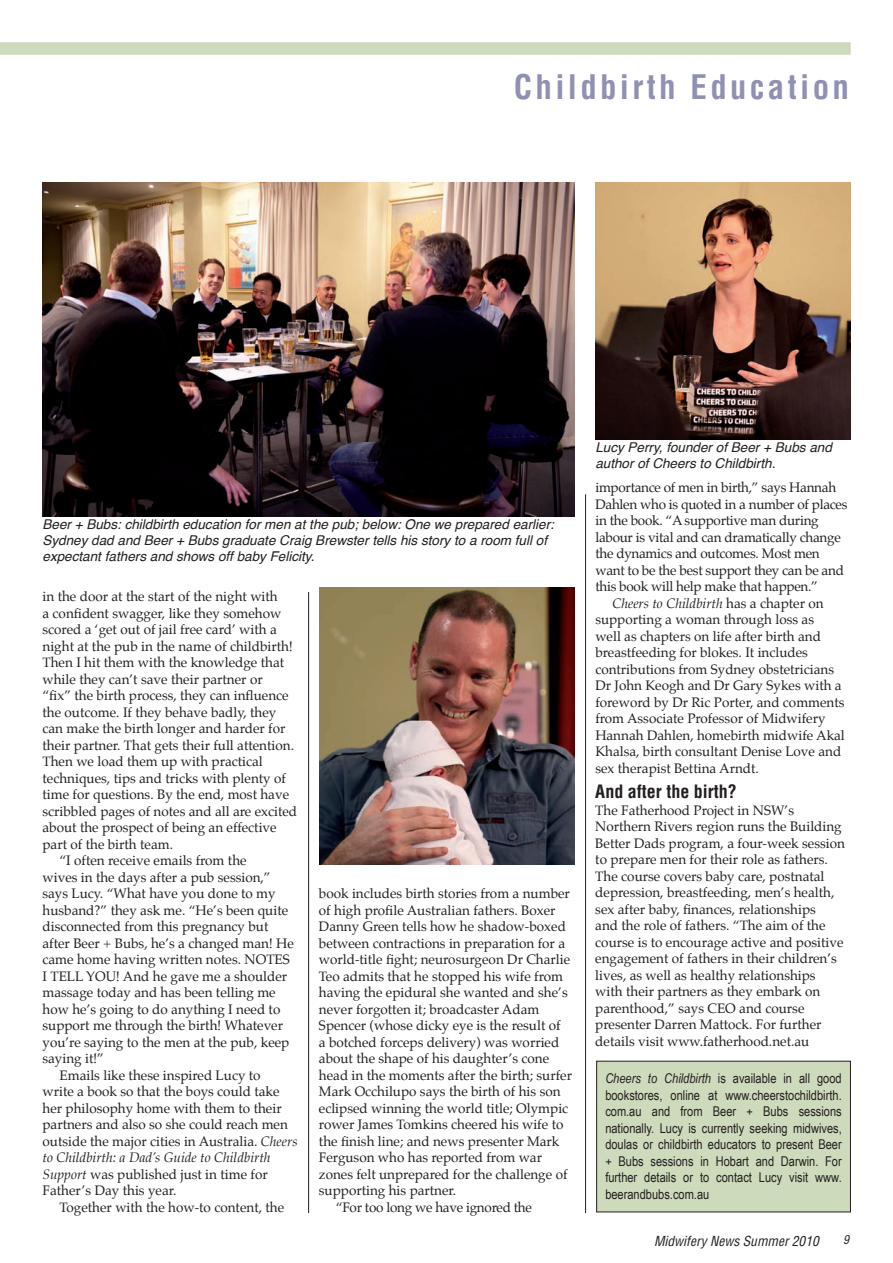
<style>
.page{position:relative;width:893px;height:1263px;background:#fff}
.page>*{position:absolute;margin:0;border:0;box-sizing:border-box;transform-origin:0 0}
.t1{font:700 condensed 33px "Helvetica";letter-spacing:.1em;color:#9090b3}
.sub_heads{font:700 condensed 18px "Helvetica";color:#231f20}
.Body_Text{font:13.5px/16.5px "Palatino";color:#231f20}
.Body_Text-2{font:13.5px/16.5px "Arial Narrow";color:#231f20;text-align:justify}
.Body_Text-3{font:13.5px/16.5px "Palatino";letter-spacing:-.02em;color:#231f20}
.t2{font:italic 13.5px/16.2px "Helvetica";color:#231f20}
.t3{font:italic condensed 13.5px "Helvetica";color:#231f20}
.t4{font:italic condensed 12px "Helvetica";color:#231f20}
.s1{font-style:italic}
</style>
<div class="page">
<div style="left:0;top:43px;width:850px;height:12px;background:#cddabb"></div>
<img style="left:43px;top:183px;width:531px;height:333px">
<img style="left:320px;top:588px;width:254px;height:276px">
<img style="left:595px;top:183px;width:255px;height:256px">
<hr style="left:308px;top:592px;width:1px;height:621px;background:#231f20">
<hr style="left:585px;top:494px;width:1px;height:719px;background:#231f20">
<div style="left:597px;top:1061px;width:253px;height:151px;background:#cddabb"></div>
<div style="left:596px;top:1061px;width:255px;height:151px;border:1px solid #231f20"></div>
<p class="t1" style="left:514px;top:66px;width:336px">Childbirth Education</p>
<p class="t2" style="left:43px;top:516px;width:513px">Beer + Bubs: childbirth education for men at the pub; below: One we prepared earlier:<br>Sydney dad and Beer + Bubs graduate Craig Brewster tells his story to a room full of expectant fathers and shows off baby Felicity.</p>
<p class="Body_Text" style="left:43px;top:589px;width:256px">in the door at the start of the night with<br>a confident swagger, like they somehow scored a ‘get out of jail free card’ with a night at the pub in the name of childbirth!<br>Then I hit them with the knowledge that while they can’t save their partner or<br>“fix” the birth process, they can influence the outcome. If they behave badly, they can make the birth longer and harder for their partner. That gets their full attention.<br>Then we load them up with practical techniques, tips and tricks with plenty of time for questions. By the end, most have scribbled pages of notes and all are excited about the prospect of being an effective part of the birth team.</p>
<p class="Body_Text" style="left:43px;top:853px;width:253px;text-indent:17px">“I often receive emails from the<br>wives in the days after a pub session,” says Lucy. “What have you done to my husband?” they ask me. “He’s been quite disconnected from this pregnancy but after Beer + Bubs, he’s a changed man! He came home having written notes. NOTES I TELL YOU! And he gave me a shoulder massage today and has been telling me how he’s going to do anything I need to support me through the birth! Whatever you’re saying to the men at the pub, keep saying it!”</p>
<p class="Body_Text" style="left:43px;top:1068px;width:257px;text-indent:17px">Emails like these inspired Lucy to<br>write a book so that the boys could take her philosophy home with them to their partners and also so she could reach men outside the major cities in Australia. <span class="s1">Cheers to Childbirth: a Dad’s Guide to Childbirth Support</span> was published just in time for Father’s Day this year.</p>
<p class="Body_Text" style="left:60px;top:1200px;width:226px">Together with the how-to content, the</p>
<p class="Body_Text" style="left:319px;top:886px;width:255px">book includes birth stories from a number of high profile Australian fathers. Boxer Danny Green tells how he shadow-boxed between contractions in preparation for a world-title fight; neurosurgeon Dr Charlie Teo admits that he stopped his wife from having the epidural she wanted and she’s never forgotten it; broadcaster Adam Spencer (whose dicky eye is the result of<br>a botched forceps delivery) was worried about the shape of his daughter’s cone head in the moments after the birth; surfer Mark Occhilupo says the birth of his son eclipsed winning the world title; Olympic rower James Tomkins cheered his wife to the finish line; and news presenter Mark Ferguson who has reported from war zones felt unprepared for the challenge of supporting his partner.</p>
<p class="Body_Text-3" style="left:336px;top:1200px;width:197px">“For too long we have ignored the</p>
<p class="t2" style="left:595px;top:439px;width:238px">Lucy Perry, founder of Beer + Bubs and author of Cheers to Childbirth.</p>
<p class="Body_Text-3" style="left:595px;top:481px;width:254px">importance of men in birth,” says Hannah Dahlen who is quoted in a number of places in the book. “A supportive man during labour is vital and can dramatically change the dynamics and outcomes. Most men want to be the best support they can be and this book will help make that happen.”</p>
<p class="Body_Text" style="left:595px;top:596px;width:251px;text-indent:17px"><span class="s1">Cheers to Childbirth</span> has a chapter on supporting a woman through loss as<br>well as chapters on life after birth and breastfeeding for blokes. It includes contributions from Sydney obstetricians Dr John Keogh and Dr Gary Sykes with a foreword by Dr Ric Porter, and comments from Associate Professor of Midwifery Hannah Dahlen, homebirth midwife Akal Khalsa, birth consultant Denise Love and sex therapist Bettina Arndt.</p>
<p class="sub_heads" style="left:595px;top:780px;width:143px">And after the birth?</p>
<p class="Body_Text" style="left:595px;top:803px;width:251px">The Fatherhood Project in NSW’s Northern Rivers region runs the Building Better Dads program, a four-week session to prepare men for their role as fathers.<br>The course covers baby care, postnatal depression, breastfeeding, men’s health, sex after baby, finances, relationships<br>and the role of fathers. “The aim of the course is to encourage active and positive engagement of fathers in their children’s lives, as well as healthy relationships with their partners as they embark on parenthood,” says CEO and course presenter Darren Mattock. For further details visit www.fatherhood.net.au</p>
<p class="Body_Text-2" style="left:605px;top:1070px;width:238px"><span class="s1">Cheers to Childbirth</span> is available in all good bookstores, online at www.cheerstochildbirth. com.au and from Beer + Bubs sessions nationally. Lucy is currently seeking midwives, doulas or childbirth educators to present Beer + Bubs sessions in Hobart and Darwin. For further details or to contact Lucy visit www. beerandbubs.com.au</p>
<p class="t3" style="left:654px;top:1232px;width:166px">Midwifery News Summer 2010</p>
<p class="t4" style="left:843px;top:1232px;width:7px">9</p>
</div>
